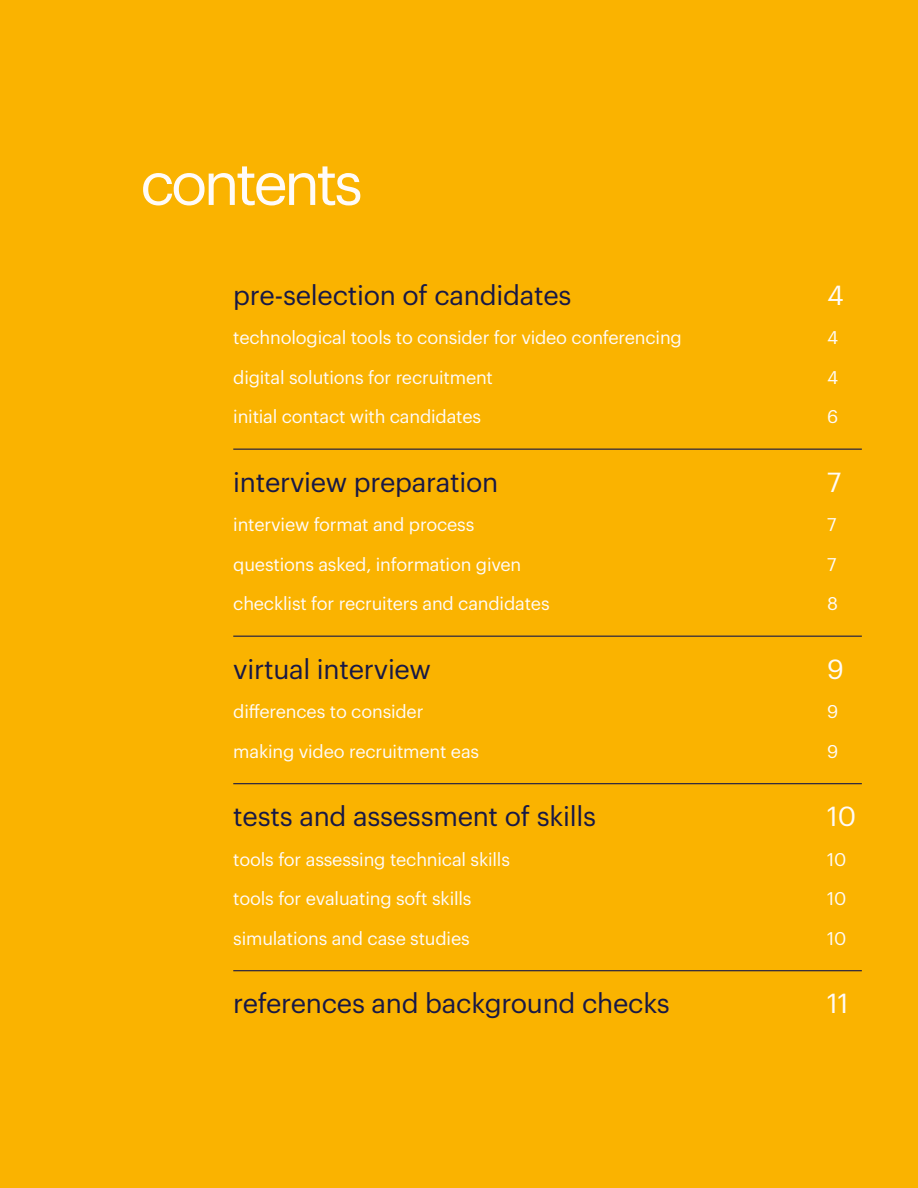
<style>
.page{position:relative;width:918px;height:1188px;background:#fab300}
.page>*{position:absolute;margin:0;border:0;box-sizing:border-box;transform-origin:0 0}
.t1{font:60px "Graphik";letter-spacing:-.06em;color:#fffbf8}
.t2{font:27px "Graphik";letter-spacing:-.01em;color:#171846}
.t3{font:27px "Graphik";color:#fffbf8}
.t4{font:18px "Graphik";letter-spacing:-.01em;color:#fffbf8}
</style>
<div class="page">
<hr style="left:233px;top:449px;width:629px;height:1px;background:#171846">
<hr style="left:233px;top:636px;width:629px;height:1px;background:#171846">
<hr style="left:233px;top:783px;width:629px;height:1px;background:#171846">
<hr style="left:233px;top:970px;width:629px;height:1px;background:#171846">
<h1 class="t1" style="left:140px;top:138px;width:224px">contents</h1>
<h2 class="t2" style="left:233px;top:275px;width:340px">pre-selection of candidates</h2>
<h2 class="t3" style="left:827px;top:275px;width:18px">4</h2>
<p class="t4" style="left:233px;top:324px;width:450px">technological tools to consider for video conferencing</p>
<p class="t4" style="left:827px;top:324px;width:13px">4</p>
<p class="t4" style="left:233px;top:364px;width:261px">digital solutions for recruitment</p>
<p class="t4" style="left:827px;top:364px;width:13px">4</p>
<p class="t4" style="left:233px;top:403px;width:249px">initial contact with candidates</p>
<p class="t4" style="left:827px;top:403px;width:13px">6</p>
<h2 class="t2" style="left:233px;top:462px;width:266px">interview preparation</h2>
<h2 class="t3" style="left:827px;top:462px;width:16px">7</h2>
<p class="t4" style="left:233px;top:511px;width:243px">interview format and process</p>
<p class="t4" style="left:827px;top:511px;width:11px">7</p>
<p class="t4" style="left:233px;top:551px;width:290px">questions asked, information given</p>
<p class="t4" style="left:827px;top:551px;width:11px">7</p>
<p class="t4" style="left:233px;top:590px;width:318px">checklist for recruiters and candidates</p>
<p class="t4" style="left:827px;top:590px;width:12px">8</p>
<h2 class="t2" style="left:233px;top:649px;width:199px">virtual interview</h2>
<h2 class="t3" style="left:827px;top:649px;width:18px">9</h2>
<p class="t4" style="left:233px;top:698px;width:192px">differences to consider</p>
<p class="t4" style="left:827px;top:698px;width:13px">9</p>
<p class="t4" style="left:233px;top:738px;width:247px">making video recruitment eas</p>
<p class="t4" style="left:827px;top:738px;width:13px">9</p>
<h2 class="t2" style="left:233px;top:796px;width:364px">tests and assessment of skills</h2>
<h2 class="t3" style="left:827px;top:796px;width:30px">10</h2>
<p class="t4" style="left:233px;top:846px;width:278px">tools for assessing technical skills</p>
<p class="t4" style="left:827px;top:846px;width:21px">10</p>
<p class="t4" style="left:233px;top:885px;width:240px">tools for evaluating soft skills</p>
<p class="t4" style="left:827px;top:885px;width:21px">10</p>
<p class="t4" style="left:233px;top:925px;width:238px">simulations and case studies</p>
<p class="t4" style="left:827px;top:925px;width:21px">10</p>
<h2 class="t2" style="left:233px;top:983px;width:438px">references and background checks</h2>
<h2 class="t3" style="left:827px;top:983px;width:23px">11</h2>
</div>
